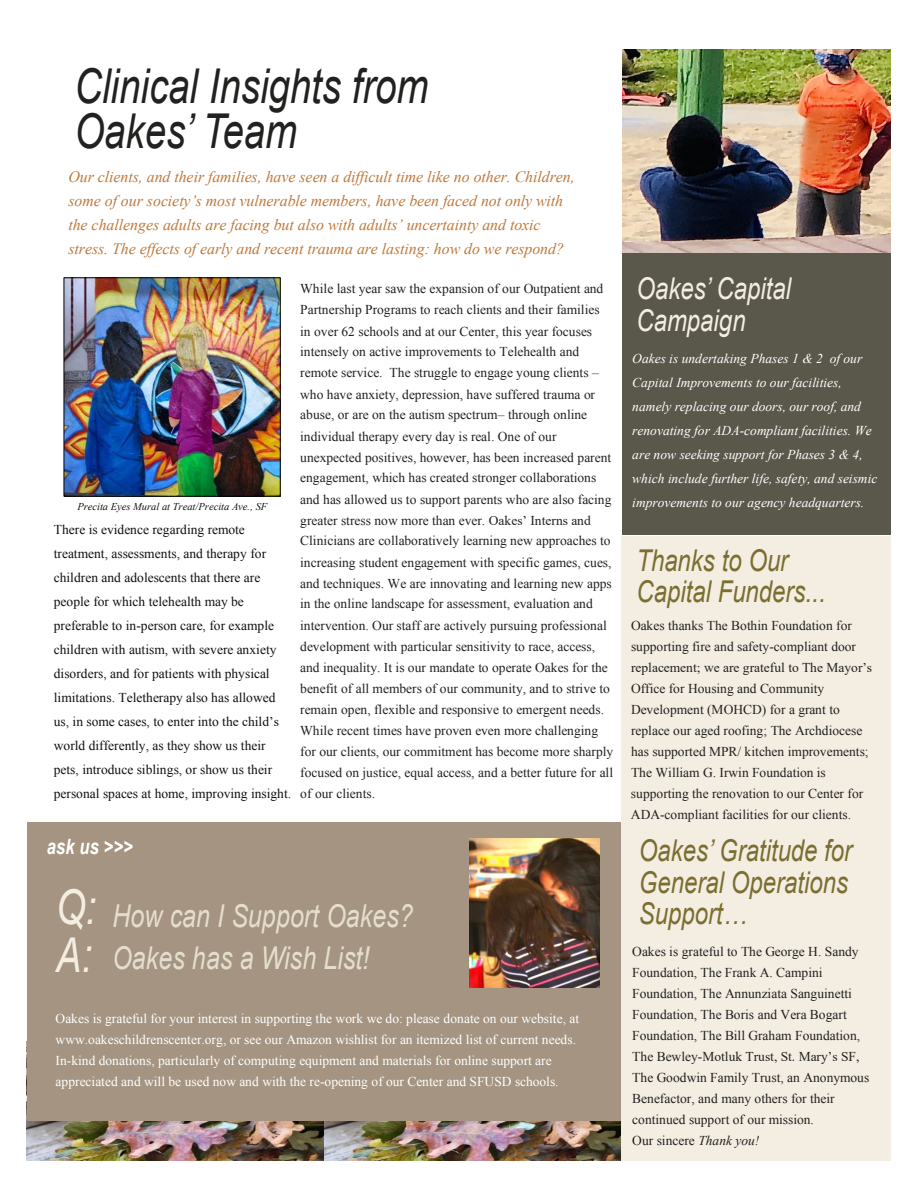
<style>
.page{position:relative;width:918px;height:1188px;background:#fff}
.page>*{position:absolute;margin:0;border:0;box-sizing:border-box;transform-origin:0 0}
.t1{font:italic 48px/45px "Arial";color:#212120;scale:.8 1}
.t2{font:italic 48px/48px "Arial";color:#f4ede2;scale:.8 1}
.t3{font:italic 31.5px/42px "Arial";letter-spacing:.005em;color:#e5dece;scale:.79 1}
.t4{font:italic 30px/31.5px "Arial";color:#7a6f30;scale:.8 1}
.t5{font:italic 30px/31.5px "Arial";color:#f4ede2;scale:.8 1}
.t6{font:italic 700 21px "Arial";color:#fffffe;scale:.79 1}
.t7{font:italic 15.9px/24px "Times New Roman";color:#be783b}
.t8{font:13.5px/21px "Times New Roman";color:#212120}
.t9{font:13.5px/24px "Times New Roman";color:#111}
.t10{font:13.5px/21px "Times New Roman";color:#fffffe}
.t11{font:italic 13.5px/24px "Times New Roman";color:#fffffe}
.t12{font:italic 10.5px "Times New Roman";color:#111}
.s1{font-style:italic}
</style>
<div class="page">
<img style="left:27px;top:1121px;width:593px;height:40px">
<div style="left:622px;top:252px;width:269px;height:283px;background:#5a574b"></div>
<div style="left:621px;top:537px;width:270px;height:624px;background:#f4ede2"></div>
<img style="left:622px;top:50px;width:269px;height:202px">
<div style="left:27px;top:823px;width:594px;height:298px;background:#a49481"></div>
<img style="left:66px;top:280px;width:212px;height:214px">
<img style="left:470px;top:838px;width:129px;height:149px">
<p class="t1" style="left:75px;top:64px;width:444px">Clinical Insights from<br>Oakes’ Team</p>
<p class="t7" style="left:68px;top:164px;width:508px">Our clients, and their families, have seen a difficult time like no other. Children, some of our society’s most vulnerable members, have been faced not only with the challenges adults are facing but also with adults’ uncertainty and toxic stress. The effects of early and recent trauma are lasting: how do we respond?</p>
<p class="t12" style="left:77px;top:499px;width:191px">Precita Eyes Mural at Treat/Precita Ave., SF</p>
<p class="t9" style="left:54px;top:517px;width:239px">There is evidence regarding remote treatment, assessments, and therapy for children and adolescents that there are people for which telehealth may be preferable to in-person care, for example children with autism, with severe anxiety disorders, and for patients with physical limitations. Teletherapy also has allowed us, in some cases, to enter into the child’s world differently, as they show us their pets, introduce siblings, or show us their personal spaces at home, improving insight.</p>
<p class="t8" style="left:300px;top:278px;width:315px">While last year saw the expansion of our Outpatient and Partnership Programs to reach clients and their families in over 62 schools and at our Center, this year focuses intensely on active improvements to Telehealth and remote service. The struggle to engage young clients – who have anxiety, depression, have suffered trauma or abuse, or are on the autism spectrum– through online individual therapy every day is real. One of our unexpected positives, however, has been increased parent engagement, which has created stronger collaborations and has allowed us to support parents who are also facing greater stress now more than ever. Oakes’ Interns and Clinicians are collaboratively learning new approaches to increasing student engagement with specific games, cues, and techniques. We are innovating and learning new apps in the online landscape for assessment, evaluation and intervention. Our staff are actively pursuing professional development with particular sensitivity to race, access, and inequality. It is our mandate to operate Oakes for the benefit of all members of our community, and to strive to remain open, flexible and responsive to emergent needs.<br>While recent times have proven even more challenging for our clients, our commitment has become more sharply focused on justice, equal access, and a better future for all of our clients.</p>
<p class="t6" style="left:47px;top:833px;width:110px">ask us &gt;&gt;&gt;</p>
<p class="t2" style="left:56px;top:883px;width:52px">Q:<br>A:</p>
<p class="t3" style="left:112px;top:896px;width:382px">How can I Support Oakes?<br>Oakes has a Wish List!</p>
<p class="t10" style="left:56px;top:1008px;width:525px">Oakes is grateful for your interest in supporting the work we do: please donate on our website, at www.oakeschildrenscenter.org, or see our Amazon wishlist for an itemized list of current needs.<br>In-kind donations, particularly of computing equipment and materials for online support are appreciated and will be used now and with the re-opening of our Center and SFUSD schools.</p>
<p class="t5" style="left:636px;top:273px;width:195px">Oakes’ Capital<br>Campaign</p>
<p class="t11" style="left:632px;top:347px;width:247px">Oakes is undertaking Phases 1 &amp; 2 of our Capital Improvements to our facilities, namely replacing our doors, our roof, and renovating for ADA-compliant facilities. We are now seeking support for Phases 3 &amp; 4, which include further life, safety, and seismic improvements to our agency headquarters.</p>
<p class="t4" style="left:636px;top:545px;width:238px">Thanks to Our<br>Capital Funders...</p>
<p class="t8" style="left:631px;top:615px;width:243px">Oakes thanks The Bothin Foundation for supporting fire and safety-compliant door replacement; we are grateful to The Mayor’s Office for Housing and Community Development (MOHCD) for a grant to replace our aged roofing; The Archdiocese has supported MPR/ kitchen improvements; The William G. Irwin Foundation is supporting the renovation to our Center for ADA-compliant facilities for our clients.</p>
<p class="t4" style="left:639px;top:835px;width:268px">Oakes’ Gratitude for<br>General Operations<br>Support…</p>
<p class="t8" style="left:632px;top:941px;width:239px">Oakes is grateful to The George H. Sandy Foundation, The Frank A. Campini Foundation, The Annunziata Sanguinetti Foundation, The Boris and Vera Bogart Foundation, The Bill Graham Foundation, The Bewley-Motluk Trust, St. Mary’s SF, The Goodwin Family Trust, an Anonymous Benefactor, and many others for their continued support of our mission.<br>Our sincere <span class="s1">Thank you!</span></p>
</div>
